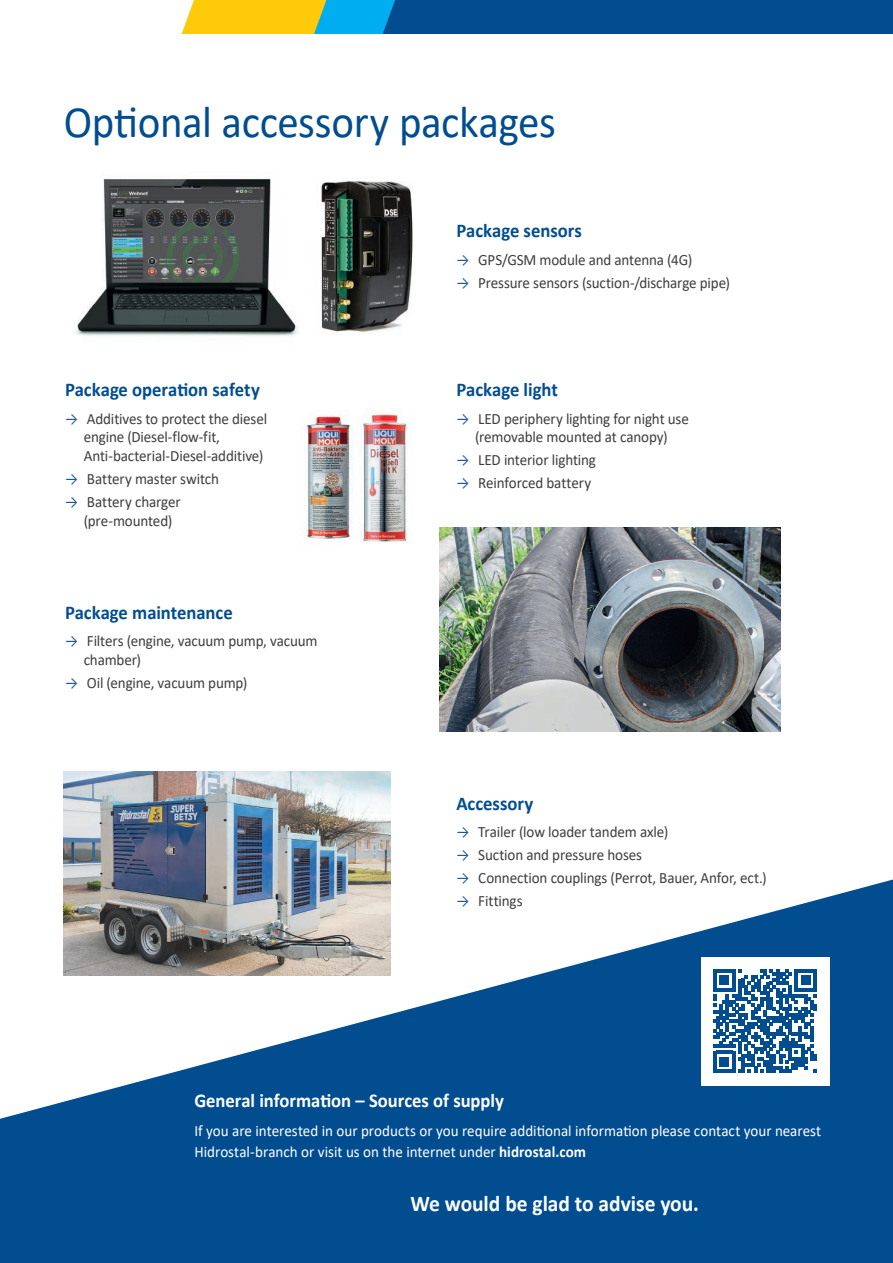
<style>
.page{position:relative;width:893px;height:1263px;background:#fff}
.page>*{position:absolute;margin:0;border:0;box-sizing:border-box;transform-origin:0 0}
.t1{font:45px "Calibri";letter-spacing:-.01em;color:#014d90;scale:.96 1}
.t2{font:700 22.5px "Calibri";letter-spacing:-.005em;color:#fff;scale:.96 1}
.t3{font:700 19.5px "Calibri";color:#014d90;scale:.96 1}
.t4{font:700 19.5px "Calibri";color:#fff;scale:.96 1}
.t5{font:15.75px/18.8px "Calibri";letter-spacing:-.01em;color:#3e3e3f;scale:.96 1}
.t6{font:15.75px/21px "Calibri";color:#fff;scale:.96 1}
.s1{font-size:15px;color:#1f5898}
.s2{font-weight:700}
</style>
<div class="page">
<svg style="left:182px;top:0;width:711px;height:34px;background:#326f81"></svg>
<img style="left:305px;top:410px;width:47px;height:130px">
<img style="left:360px;top:408px;width:48px;height:135px">
<img style="left:321px;top:181px;width:92px;height:152px">
<img style="left:75px;top:178px;width:224px;height:158px">
<img style="left:64px;top:771px;width:326px;height:108px">
<svg style="left:0;top:879px;width:893px;height:384px;fill:#014d90"></svg>
<img style="left:440px;top:527px;width:340px;height:204px">
<svg style="left:0;top:879px;width:1px;height:35px"></svg>
<div style="left:701px;top:957px;width:128px;height:128px;background:#fff"></div>
<svg style="left:713px;top:969px;width:104px;height:104px"></svg>
<h1 class="t1" style="left:64px;top:91px;width:514px">Optional accessory packages</h1>
<p class="t3" style="left:65px;top:376px;width:204px">Package operation safety</p>
<p class="t5" style="left:84px;top:408px;width:193px;text-indent:-19px"><span class="s1">→</span> Additives to protect the diesel engine (Diesel-flow-fit,<br>Anti-bacterial-Diesel-additive)</p>
<p class="t5" style="left:65px;top:469px;width:162px"><span class="s1">→</span> Battery master switch</p>
<p class="t5" style="left:84px;top:492px;width:103px;text-indent:-19px"><span class="s1">→</span> Battery charger (pre-mounted)</p>
<p class="t3" style="left:65px;top:598px;width:176px">Package maintenance</p>
<p class="t5" style="left:84px;top:631px;width:245px;text-indent:-19px"><span class="s1">→</span> Filters (engine, vacuum pump, vacuum chamber)</p>
<p class="t5" style="left:65px;top:673px;width:191px"><span class="s1">→</span> Oil (engine, vacuum pump)</p>
<p class="t3" style="left:456px;top:217px;width:132px">Package sensors</p>
<p class="t5" style="left:456px;top:250px;width:247px"><span class="s1">→</span> GPS/GSM module and antenna (4G)</p>
<p class="t5" style="left:456px;top:273px;width:287px"><span class="s1">→</span> Pressure sensors (suction-/discharge pipe)</p>
<p class="t3" style="left:456px;top:376px;width:107px">Package light</p>
<p class="t5" style="left:456px;top:408px;width:244px;text-align:center"><span class="s1">→</span> LED periphery lighting for night use (removable mounted at canopy)</p>
<p class="t5" style="left:456px;top:450px;width:147px"><span class="s1">→</span> LED interior lighting</p>
<p class="t5" style="left:456px;top:473px;width:142px"><span class="s1">→</span> Reinforced battery</p>
<p class="t3" style="left:456px;top:789px;width:82px">Accessory</p>
<p class="t5" style="left:456px;top:822px;width:222px"><span class="s1">→</span> Trailer (low loader tandem axle)</p>
<p class="t5" style="left:456px;top:845px;width:195px"><span class="s1">→</span> Suction and pressure hoses</p>
<p class="t5" style="left:456px;top:868px;width:325px"><span class="s1">→</span> Connection couplings (Perrot, Bauer, Anfor, ect.)</p>
<p class="t5" style="left:456px;top:891px;width:70px"><span class="s1">→</span> Fittings</p>
<p class="t4" style="left:194px;top:1086px;width:324px">General information – Sources of supply</p>
<p class="t6" style="left:194px;top:1120px;width:655px">If you are interested in our products or you require additional information please contact your nearest<br>Hidrostal-branch or visit us on the internet under <span class="s2">hidrostal.com</span></p>
<h2 class="t2" style="left:410px;top:1188px;width:302px">We would be glad to advise you.</h2>
</div>
